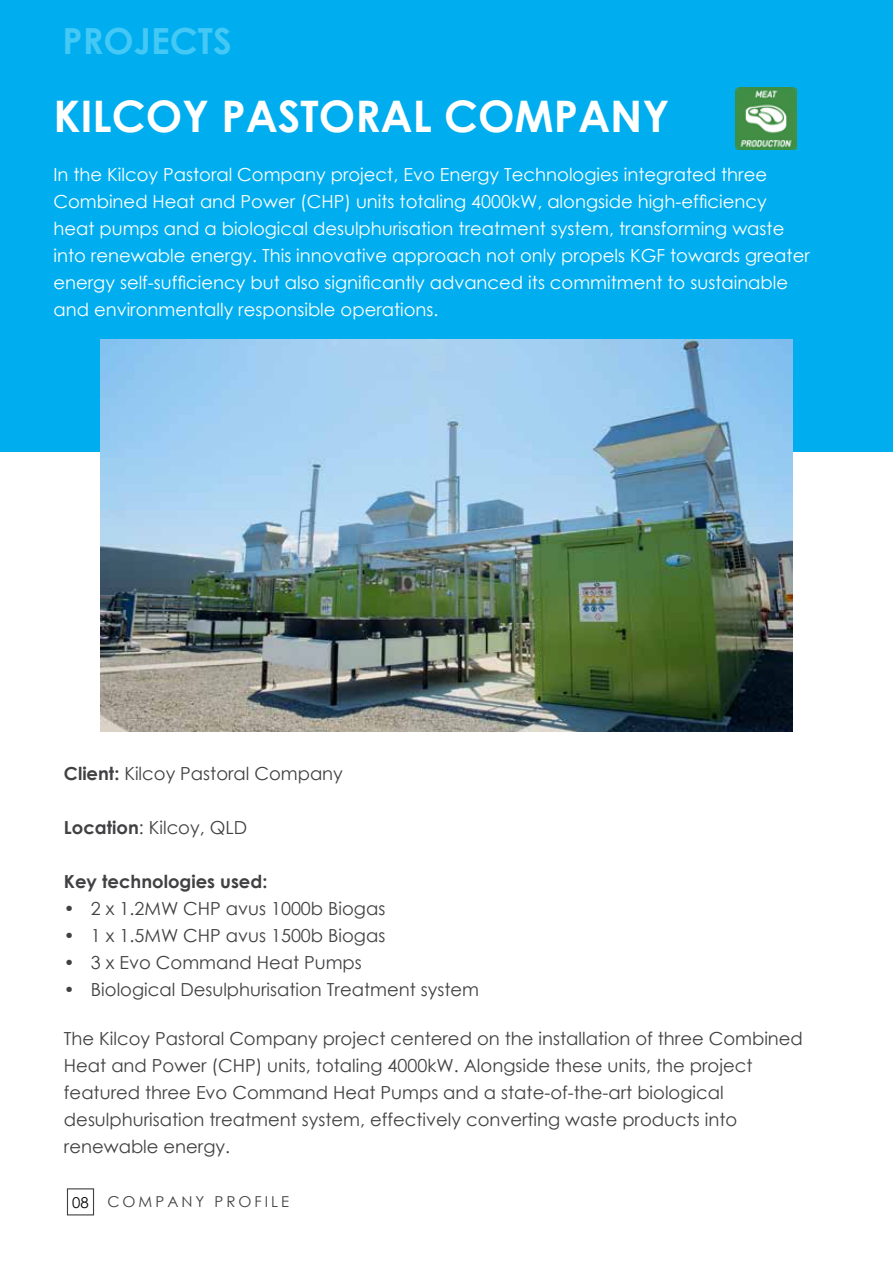
<style>
.page{position:relative;width:893px;height:1263px;background:#fff}
.page>*{position:absolute;margin:0;border:0;box-sizing:border-box;transform-origin:0 0}
.t1{font:700 43.5px "Century Gothic";color:#fff}
.t2{font:700 36px "Century Gothic";color:#44c8f5}
.t3{font:18px/27px "Century Gothic";color:#414042}
.t4{font:18px/27px "Century Gothic";color:#fff}
.t5{font:700 18px "Century Gothic";color:#414042}
.t6{font:15px "Century Gothic";letter-spacing:.2em;color:#414042}
.s1{font-weight:700}
.s2{color:#000}
</style>
<div class="page">
<div style="left:0;top:0;width:893px;height:451px;background:#00aeef"></div>
<img style="left:735px;top:88px;width:62px;height:61px">
<div style="left:67px;top:1188px;width:27px;height:27px;border:1px solid #414042"></div>
<img style="left:101px;top:339px;width:691px;height:392px">
<h2 class="t2" style="left:63px;top:14px;width:171px">PROJECTS</h2>
<h1 class="t1" style="left:53px;top:83px;width:617px">KILCOY PASTORAL COMPANY</h1>
<p class="t4" style="left:53px;top:161px;width:758px">In the Kilcoy Pastoral Company project, Evo Energy Technologies integrated three Combined Heat and Power (CHP) units totaling 4000kW, alongside high-efficiency heat pumps and a biological desulphurisation treatment system, transforming waste into renewable energy. This innovative approach not only propels KGF towards greater energy self-sufficiency but also significantly advanced its commitment to sustainable and environmentally responsible operations.</p>
<p class="t3" style="left:64px;top:760px;width:280px"><span class="s1">Client:</span> Kilcoy Pastoral Company</p>
<p class="t3" style="left:64px;top:814px;width:185px"><span class="s1">Location</span>: Kilcoy, QLD</p>
<p class="t5" style="left:64px;top:868px;width:205px">Key technologies used:</p>
<p class="t3" style="left:64px;top:895px;width:323px">• 2 x 1.2MW CHP avus 1000b Biogas</p>
<p class="t3" style="left:64px;top:922px;width:323px">• 1 x 1.5MW CHP avus 1500b Biogas</p>
<p class="t3" style="left:64px;top:949px;width:299px">• 3 x Evo Command Heat Pumps</p>
<p class="t3" style="left:64px;top:976px;width:417px">• Biological Desulphurisation Treatment system</p>
<p class="t3" style="left:64px;top:1024px;width:740px">The Kilcoy Pastoral Company project centered on the installation of three Combined Heat and Power (CHP) units, totaling 4000kW. Alongside these units, the project featured three Evo Command Heat Pumps and a state-of-the-art biological desulphurisation treatment system, effectively converting waste products into renewable energy.</p>
<p class="t6" style="left:72px;top:1191px;width:219px"><span class="s2">08</span> COMPANY PROFILE</p>
</div>
